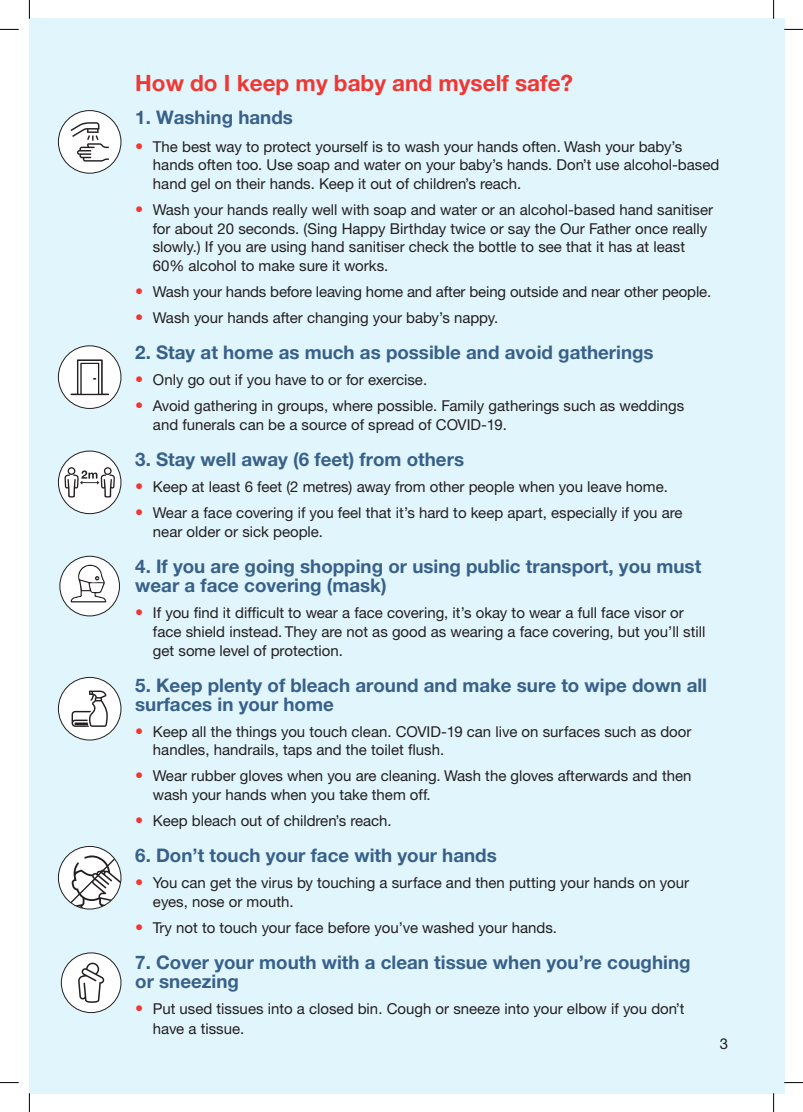
<style>
.page{position:relative;width:803px;height:1112px;background:#fff}
.page>*{position:absolute;margin:0;border:0;box-sizing:border-box;transform-origin:0 0}
.t1{font:700 22.5px "Helvetica Neue CE";color:#ef3834}
.t2{font:700 18.75px/18.8px "Helvetica Neue CE";color:#38618a}
.t3{font:15px/18.8px "Helvetica Neue CE";color:#231f20}
.s1{font-size:16.25px;color:#ef3834}
</style>
<div class="page">
<div style="left:29px;top:19px;width:755px;height:1073px;background:#e1f5fd"></div>
<div style="left:58px;top:111px;width:63px;height:62px;background:#fff;border-radius:50%"></div>
<svg style="left:71px;top:122px;width:38px;height:39px"></svg>
<div style="left:58px;top:110px;width:63px;height:63px;border:1px solid #231f20;border-radius:50%"></div>
<div style="left:58px;top:451px;width:63px;height:62px;background:#fff;border-radius:50%"></div>
<svg style="left:64px;top:467px;width:51px;height:30px"></svg>
<div style="left:58px;top:450px;width:63px;height:64px;border:1px solid #231f20;border-radius:50%"></div>
<div style="left:58px;top:846px;width:63px;height:62px;background:#fff;border-radius:50%"></div>
<svg style="left:70px;top:855px;width:51px;height:53px"></svg>
<div style="left:58px;top:846px;width:63px;height:63px;border:1px solid #231f20;border-radius:50%"></div>
<div style="left:58px;top:677px;width:63px;height:62px;background:#fff;border-radius:50%"></div>
<svg style="left:72px;top:690px;width:36px;height:36px"></svg>
<div style="left:58px;top:677px;width:63px;height:63px;border:1px solid #231f20;border-radius:50%"></div>
<div style="left:61px;top:952px;width:60px;height:60px;background:#fff;border-radius:50%"></div>
<svg style="left:78px;top:962px;width:26px;height:40px"></svg>
<div style="left:61px;top:952px;width:60px;height:60px;border:1px solid #231f20;border-radius:50%"></div>
<div style="left:60px;top:556px;width:59px;height:59px;background:#fff;border-radius:50%"></div>
<div style="left:60px;top:556px;width:60px;height:60px;border:1px solid #231f20;border-radius:50%"></div>
<svg style="left:70px;top:563px;width:36px;height:39px"></svg>
<div style="left:58px;top:346px;width:63px;height:62px;background:#fff;border-radius:50%"></div>
<div style="left:58px;top:345px;width:63px;height:63px;border:1px solid #231f20;border-radius:50%"></div>
<svg style="left:70px;top:359px;width:40px;height:37px"></svg>
<svg style="left:0;top:29px;width:19px;height:1px"></svg>
<svg style="left:784px;top:29px;width:19px;height:1px"></svg>
<svg style="left:0;top:1082px;width:19px;height:1px"></svg>
<svg style="left:784px;top:1081px;width:19px;height:2px"></svg>
<svg style="left:29px;top:0;width:1px;height:19px"></svg>
<svg style="left:29px;top:1092px;width:1px;height:19px"></svg>
<svg style="left:773px;top:0;width:1px;height:19px"></svg>
<svg style="left:773px;top:1092px;width:1px;height:19px"></svg>
<p class="t1" style="left:135px;top:69px;width:439px">How do I keep my baby and myself safe?</p>
<p class="t2" style="left:135px;top:108px;width:159px">1. Washing hands</p>
<p class="t3" style="left:153px;top:137px;width:568px;text-indent:-18px"><span class="s1">•</span> The best way to protect yourself is to wash your hands often. Wash your baby’s hands often too. Use soap and water on your baby’s hands. Don’t use alcohol-based hand gel on their hands. Keep it out of children’s reach.</p>
<p class="t3" style="left:153px;top:200px;width:562px;text-indent:-18px"><span class="s1">•</span> Wash your hands really well with soap and water or an alcohol-based hand sanitiser for about 20 seconds. (Sing Happy Birthday twice or say the Our Father once really slowly.) If you are using hand sanitiser check the bottle to see that it has at least 60% alcohol to make sure it works.</p>
<p class="t3" style="left:135px;top:282px;width:577px"><span class="s1">•</span> Wash your hands before leaving home and after being outside and near other people.</p>
<p class="t3" style="left:135px;top:308px;width:364px"><span class="s1">•</span> Wash your hands after changing your baby’s nappy.</p>
<p class="t2" style="left:135px;top:343px;width:520px">2. Stay at home as much as possible and avoid gatherings</p>
<p class="t3" style="left:135px;top:370px;width:293px"><span class="s1">•</span> Only go out if you have to or for exercise.</p>
<p class="t3" style="left:153px;top:396px;width:533px;text-indent:-18px"><span class="s1">•</span> Avoid gathering in groups, where possible. Family gatherings such as weddings and funerals can be a source of spread of COVID-19.</p>
<p class="t2" style="left:135px;top:450px;width:330px">3. Stay well away (6 feet) from others</p>
<p class="t3" style="left:135px;top:477px;width:534px"><span class="s1">•</span> Keep at least 6 feet (2 metres) away from other people when you leave home.</p>
<p class="t3" style="left:153px;top:503px;width:531px;text-indent:-18px"><span class="s1">•</span> Wear a face covering if you feel that it’s hard to keep apart, especially if you are near older or sick people.</p>
<p class="t2" style="left:135px;top:557px;width:567px">4. If you are going shopping or using public transport, you must wear a face covering (mask)</p>
<p class="t3" style="left:153px;top:603px;width:554px;text-indent:-18px"><span class="s1">•</span> If you find it difficult to wear a face covering, it’s okay to wear a full face visor or face shield instead. They are not as good as wearing a face covering, but you’ll still get some level of protection.</p>
<p class="t2" style="left:135px;top:676px;width:573px">5. Keep plenty of bleach around and make sure to wipe down all surfaces in your home</p>
<p class="t3" style="left:153px;top:721px;width:540px;text-indent:-18px"><span class="s1">•</span> Keep all the things you touch clean. COVID-19 can live on surfaces such as door handles, handrails, taps and the toilet flush.</p>
<p class="t3" style="left:153px;top:766px;width:540px;text-indent:-18px"><span class="s1">•</span> Wear rubber gloves when you are cleaning. Wash the gloves afterwards and then wash your hands when you take them off.</p>
<p class="t3" style="left:135px;top:811px;width:258px"><span class="s1">•</span> Keep bleach out of children’s reach.</p>
<p class="t2" style="left:135px;top:846px;width:363px">6. Don’t touch your face with your hands</p>
<p class="t3" style="left:153px;top:873px;width:538px;text-indent:-18px"><span class="s1">•</span> You can get the virus by touching a surface and then putting your hands on your eyes, nose or mouth.</p>
<p class="t3" style="left:135px;top:918px;width:423px"><span class="s1">•</span> Try not to touch your face before you’ve washed your hands.</p>
<p class="t2" style="left:135px;top:953px;width:557px">7. Cover your mouth with a clean tissue when you’re coughing or sneezing</p>
<p class="t3" style="left:153px;top:998px;width:533px;line-height:20px;text-indent:-18px"><span class="s1">•</span> Put used tissues into a closed bin. Cough or sneeze into your elbow if you don’t have a tissue.</p>
<p class="t3" style="left:720px;top:1034px;width:10px">3</p>
</div>
